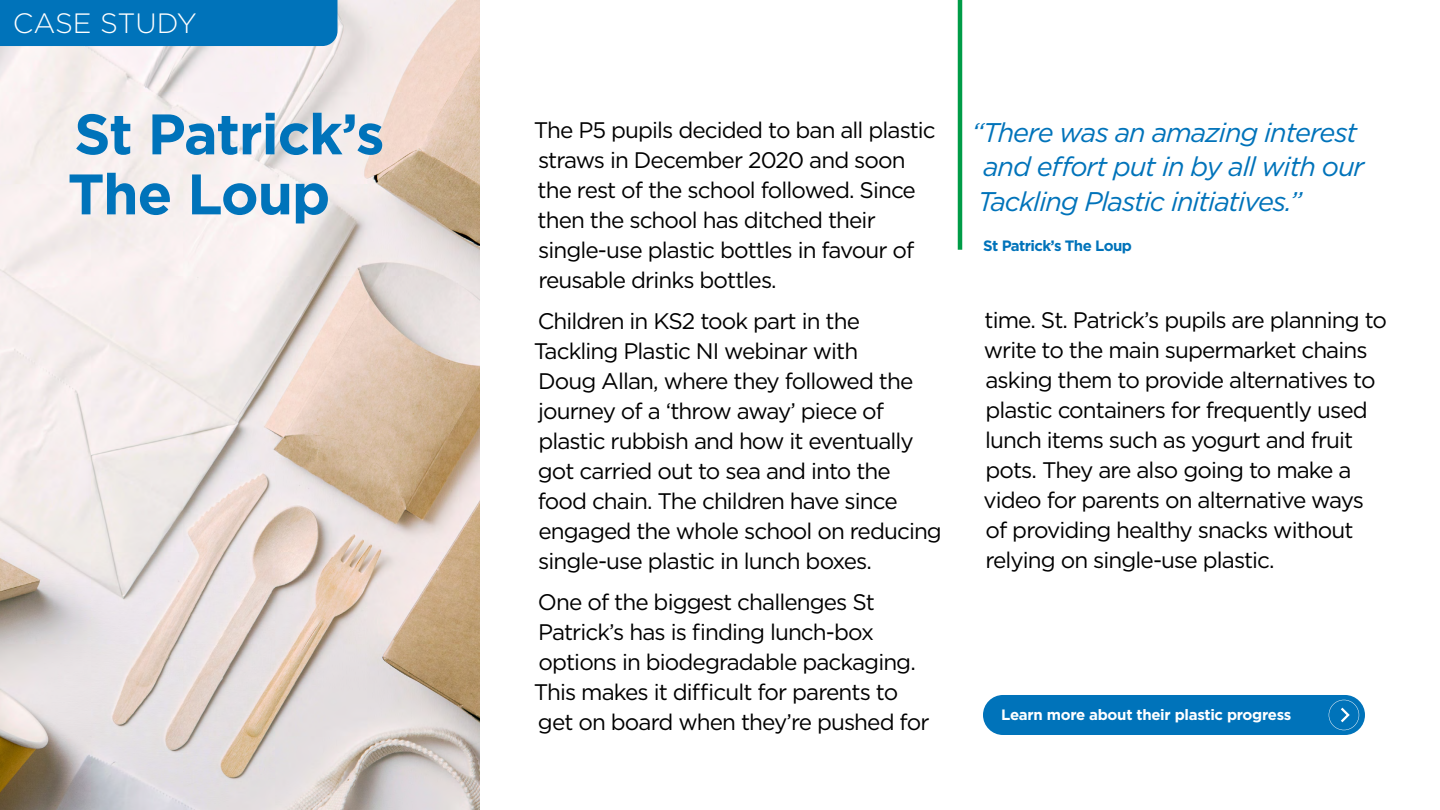
<style>
.page{position:relative;width:1440px;height:810px;background:#fff}
.page>*{position:absolute;margin:0;border:0;box-sizing:border-box;transform-origin:0 0}
.t1{font:700 57px/60px "Gotham";letter-spacing:-.02em;color:#0073ba}
.t2{font:300 27.97px "Gotham";color:#fff}
.t3{font:italic 27px/34.5px "Gotham";letter-spacing:-.04em;color:#0073ba}
.t4{font:22.5px/30px "Gotham";letter-spacing:-.04em;color:#000}
.t5{font:700 15px "Gotham";letter-spacing:-.02em;color:#fff}
.t6{font:700 15px "Gotham";letter-spacing:-.04em;color:#0073ba}
</style>
<div class="page">
<img style="left:0;top:0;width:480px;height:810px">
<div style="left:0;top:0;width:338px;height:46px;background:#0073ba"></div>
<hr style="left:958px;top:0;width:4px;height:250px;background:#009c47">
<div style="left:983px;top:695px;width:382px;height:40px;background:#0073ba;border-radius:20px"></div>
<svg style="left:1329px;top:700px;width:30px;height:30px"></svg>
<p class="t2" style="left:13px;top:5px;width:186px">CASE STUDY</p>
<h1 class="t1" style="left:68px;top:104px;width:318px">St Patrick’s<br>The Loup</h1>
<p class="t4" style="left:534px;top:115px;width:404px">The P5 pupils decided to ban all plastic straws in December 2020 and soon the rest of the school followed. Since then the school has ditched their single-use plastic bottles in favour of reusable drinks bottles.</p>
<p class="t4" style="left:534px;top:306px;width:410px">Children in KS2 took part in the Tackling Plastic NI webinar with<br>Doug Allan, where they followed the journey of a ‘throw away’ piece of plastic rubbish and how it eventually got carried out to sea and into the<br>food chain. The children have since engaged the whole school on reducing single-use plastic in lunch boxes.</p>
<p class="t4" style="left:534px;top:587px;width:397px">One of the biggest challenges St Patrick’s has is finding lunch-box options in biodegradable packaging.<br>This makes it difficult for parents to get on board when they’re pushed for</p>
<p class="t3" style="left:972px;top:114px;width:394px">“There was an amazing interest and effort put in by all with our<br>Tackling Plastic initiatives.”</p>
<p class="t6" style="left:983px;top:236px;width:150px">St Patrick’s The Loup</p>
<p class="t4" style="left:983px;top:305px;width:405px">time. St. Patrick’s pupils are planning to write to the main supermarket chains asking them to provide alternatives to plastic containers for frequently used lunch items such as yogurt and fruit pots. They are also going to make a video for parents on alternative ways of providing healthy snacks without relying on single-use plastic.</p>
<p class="t5" style="left:1001px;top:704px;width:292px">Learn more about their plastic progress</p>
</div>
